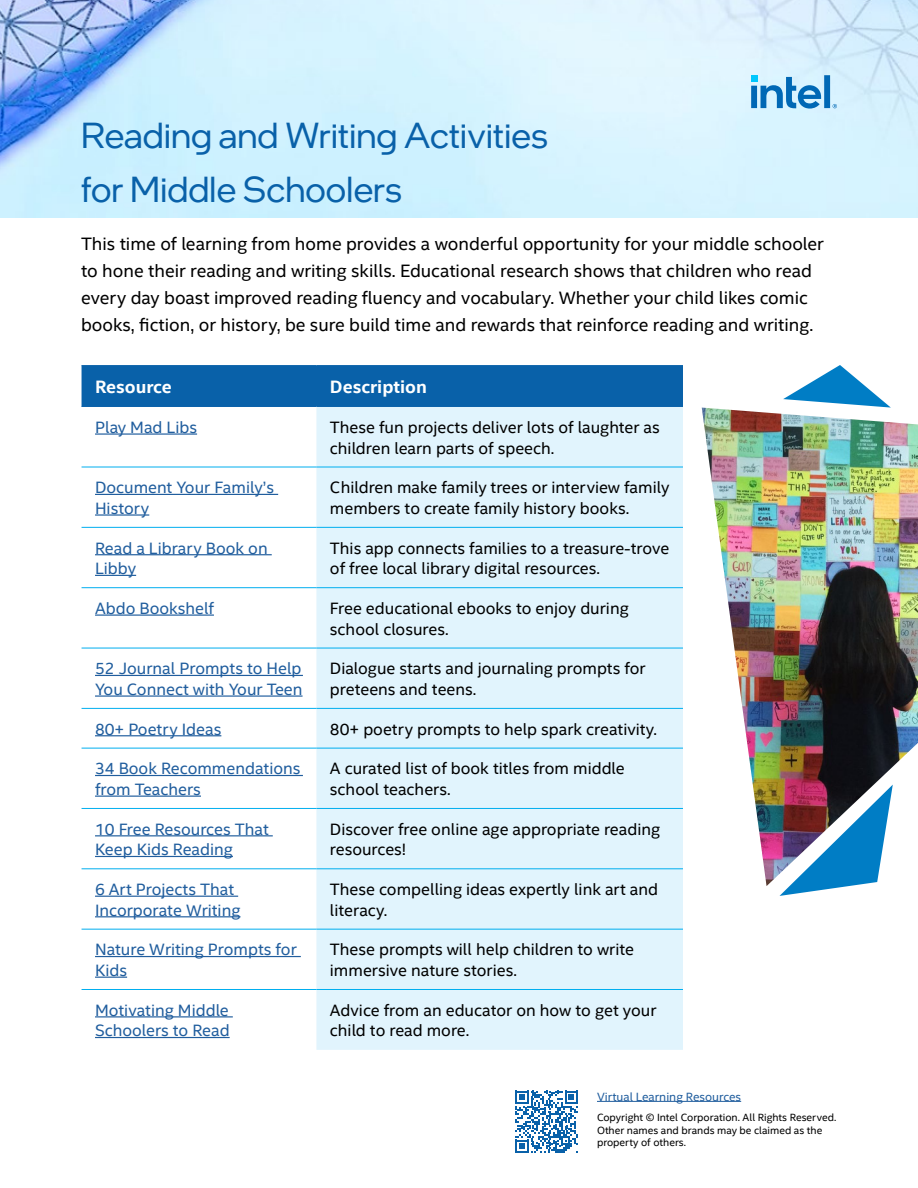
<style>
.page{position:relative;width:918px;height:1188px;background:#fff}
.page>*{position:absolute;margin:0;border:0;box-sizing:border-box;transform-origin:0 0}
.t1{font:36px/54px "Intel One Display";color:#0961a9}
.t2{font:18px/27px "Intel Clear";color:#000}
.t3{font:700 18px "Intel Clear";color:#fff}
.t4{font:16.5px/20.7px "Intel Clear";color:#000}
.t5{font:16.5px/20.7px "Intel Clear";color:#215e9e}
.t6{font:12px "Intel Clear";color:#215e9e}
.t7{font:10.5px/12.6px "Intel Clear";color:#000}
</style>
<div class="page">
<img style="left:0;top:0;width:918px;height:218px">
<hr style="left:597px;top:1101px;width:144px;height:1px;background:#215e9e">
<svg style="left:751px;top:75px;width:86px;height:34px;background:#7cb9e0"></svg>
<div style="left:82px;top:366px;width:601px;height:40px;background:#0961a9"></div>
<div style="left:316px;top:407px;width:367px;height:643px;background:#e1f4fd"></div>
<hr style="left:82px;top:365px;width:234px;height:1px;background:#0961a9">
<hr style="left:316px;top:365px;width:367px;height:1px;background:#0961a9">
<hr style="left:82px;top:406px;width:234px;height:1px;background:#0961a9">
<hr style="left:316px;top:406px;width:367px;height:1px;background:#0961a9">
<hr style="left:82px;top:467px;width:234px;height:1px;background:#00aeef">
<hr style="left:316px;top:467px;width:367px;height:1px;background:#00aeef">
<hr style="left:82px;top:527px;width:234px;height:1px;background:#00aeef">
<hr style="left:316px;top:527px;width:367px;height:1px;background:#00aeef">
<hr style="left:82px;top:587px;width:234px;height:1px;background:#00aeef">
<hr style="left:316px;top:587px;width:367px;height:1px;background:#00aeef">
<hr style="left:82px;top:648px;width:234px;height:1px;background:#00aeef">
<hr style="left:316px;top:648px;width:367px;height:1px;background:#00aeef">
<hr style="left:82px;top:708px;width:234px;height:1px;background:#00aeef">
<hr style="left:316px;top:708px;width:367px;height:1px;background:#00aeef">
<hr style="left:82px;top:748px;width:234px;height:1px;background:#00aeef">
<hr style="left:316px;top:748px;width:367px;height:1px;background:#00aeef">
<hr style="left:82px;top:808px;width:234px;height:1px;background:#00aeef">
<hr style="left:316px;top:808px;width:367px;height:1px;background:#00aeef">
<hr style="left:82px;top:868px;width:234px;height:1px;background:#00aeef">
<hr style="left:316px;top:868px;width:367px;height:1px;background:#00aeef">
<hr style="left:82px;top:929px;width:234px;height:1px;background:#00aeef">
<hr style="left:316px;top:929px;width:367px;height:1px;background:#00aeef">
<hr style="left:82px;top:989px;width:234px;height:1px;background:#00aeef">
<hr style="left:316px;top:989px;width:367px;height:1px;background:#00aeef">
<hr style="left:95px;top:433px;width:102px;height:2px;background:#215e9e">
<hr style="left:95px;top:494px;width:183px;height:1px;background:#215e9e">
<hr style="left:95px;top:514px;width:54px;height:2px;background:#215e9e">
<hr style="left:95px;top:554px;width:177px;height:1px;background:#215e9e">
<hr style="left:95px;top:575px;width:41px;height:1px;background:#215e9e">
<hr style="left:95px;top:614px;width:119px;height:2px;background:#215e9e">
<hr style="left:95px;top:675px;width:208px;height:1px;background:#215e9e">
<hr style="left:95px;top:695px;width:208px;height:2px;background:#215e9e">
<hr style="left:95px;top:735px;width:126px;height:1px;background:#215e9e">
<hr style="left:95px;top:775px;width:208px;height:1px;background:#215e9e">
<hr style="left:95px;top:796px;width:106px;height:1px;background:#215e9e">
<hr style="left:95px;top:835px;width:178px;height:1px;background:#215e9e">
<hr style="left:95px;top:856px;width:138px;height:1px;background:#215e9e">
<hr style="left:95px;top:896px;width:143px;height:1px;background:#215e9e">
<hr style="left:95px;top:916px;width:145px;height:1px;background:#215e9e">
<hr style="left:95px;top:956px;width:206px;height:1px;background:#215e9e">
<hr style="left:95px;top:977px;width:32px;height:1px;background:#215e9e">
<hr style="left:95px;top:1016px;width:138px;height:1px;background:#215e9e">
<hr style="left:95px;top:1037px;width:135px;height:1px;background:#215e9e">
<svg style="left:515px;top:1091px;width:63px;height:62px"></svg>
<img style="left:702px;top:408px;width:216px;height:478px">
<svg style="left:780px;top:785px;width:113px;height:111px"></svg>
<svg style="left:783px;top:365px;width:108px;height:43px"></svg>
<h1 class="t1" style="left:81px;top:108px;width:468px">Reading and Writing Activities for Middle Schoolers</h1>
<p class="t2" style="left:81px;top:230px;width:745px">This time of learning from home provides a wonderful opportunity for your middle schooler to hone their reading and writing skills. Educational research shows that children who read every day boast improved reading fluency and vocabulary. Whether your child likes comic books, fiction, or history, be sure build time and rewards that reinforce reading and writing.</p>
<p class="t3" style="left:95px;top:374px;width:78px">Resource</p>
<p class="t3" style="left:330px;top:374px;width:99px">Description</p>
<p class="t5" style="left:95px;top:416px;width:104px">Play Mad Libs</p>
<p class="t4" style="left:330px;top:416px;width:331px">These fun projects deliver lots of laughter as children learn parts of speech.</p>
<p class="t5" style="left:95px;top:477px;width:181px">Document Your Family’s<br>History</p>
<p class="t4" style="left:330px;top:477px;width:341px">Children make family trees or interview family members to create family history books.</p>
<p class="t5" style="left:95px;top:537px;width:174px">Read a Library Book on<br>Libby</p>
<p class="t4" style="left:330px;top:537px;width:341px">This app connects families to a treasure-trove of free local library digital resources.</p>
<p class="t5" style="left:95px;top:597px;width:120px">Abdo Bookshelf</p>
<p class="t4" style="left:330px;top:597px;width:300px">Free educational ebooks to enjoy during school closures.</p>
<p class="t5" style="left:95px;top:658px;width:209px">52 Journal Prompts to Help<br>You Connect with Your Teen</p>
<p class="t4" style="left:330px;top:658px;width:317px">Dialogue starts and journaling prompts for preteens and teens.</p>
<p class="t5" style="left:95px;top:718px;width:128px">80+ Poetry Ideas</p>
<p class="t4" style="left:330px;top:718px;width:329px">80+ poetry prompts to help spark creativity.</p>
<p class="t5" style="left:95px;top:758px;width:207px">34 Book Recommendations from Teachers</p>
<p class="t4" style="left:330px;top:758px;width:296px">A curated list of book titles from middle school teachers.</p>
<p class="t5" style="left:95px;top:818px;width:175px">10 Free Resources That<br>Keep Kids Reading</p>
<p class="t4" style="left:330px;top:818px;width:332px">Discover free online age appropriate reading resources!</p>
<p class="t5" style="left:95px;top:878px;width:147px">6 Art Projects That<br>Incorporate Writing</p>
<p class="t4" style="left:330px;top:878px;width:330px">These compelling ideas expertly link art and literacy.</p>
<p class="t5" style="left:95px;top:939px;width:203px">Nature Writing Prompts for<br>Kids</p>
<p class="t4" style="left:330px;top:939px;width:306px">These prompts will help children to write immersive nature stories.</p>
<p class="t5" style="left:95px;top:999px;width:136px">Motivating Middle<br>Schoolers to Read</p>
<p class="t4" style="left:330px;top:999px;width:328px">Advice from an educator on how to get your child to read more.</p>
<p class="t6" style="left:597px;top:1088px;width:146px">Virtual Learning Resources</p>
<p class="t7" style="left:597px;top:1111px;width:241px">Copyright © Intel Corporation. All Rights Reserved.<br>Other names and brands may be claimed as the property of others.</p>
</div>
